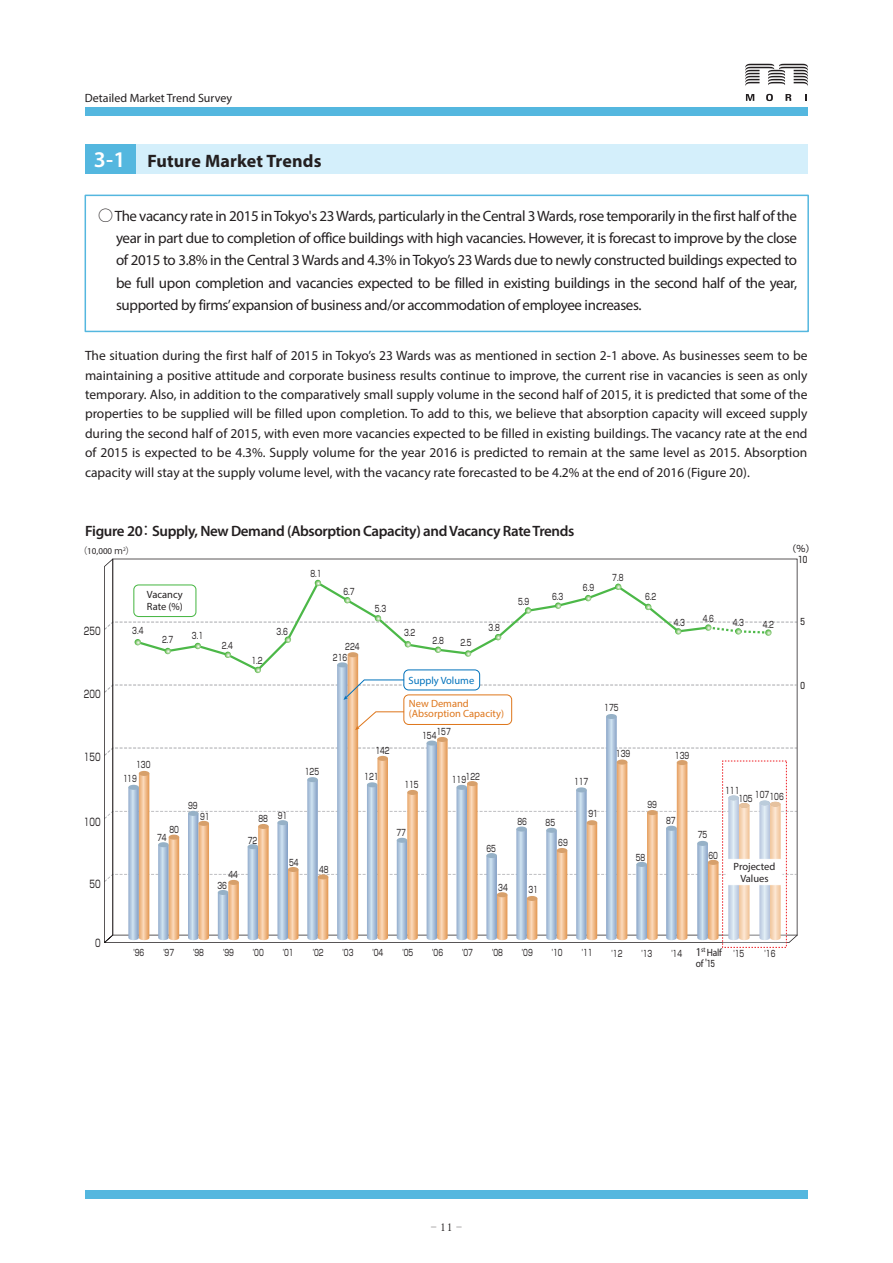
<style>
.page{position:relative;width:893px;height:1263px;background:#fff}
.page>*{position:absolute;margin:0;border:0;box-sizing:border-box;transform-origin:0 0}
.t1{font:700 18px "Myriad Pro";letter-spacing:.01em;color:#231f20}
.t2{font:15px/22.4px "Myriad Pro";letter-spacing:-.025em;color:#231f20;text-align:justify}
.t3{font:600 15px "Myriad Pro";letter-spacing:-.025em;color:#231f20}
.t4{font:13.5px/19.5px "Myriad Pro";color:#231f20;text-align:justify}
.t5{font:12px "Myriad Pro";color:#231f20}
.t6{font:10.5px/12px "Myriad Pro";color:#231f20}
.t7{font:10.5px/10.5px "Myriad Pro";color:#de761b}
.t8{font:10.5px "Shin Go Pro";color:#231f20;scale:.7 1}
.t9{font:10.5px "Myriad Pro";color:#0072bc}
.t10{font:10.5px/11.2px "Myriad Pro";color:#231f20;scale:.9 1}
.t11{font:10.5px "Koz Min Pro";color:#231f20}
.t12{font:9px/14px "Shin Go Pro";color:#231f20;scale:.7 1}
.t13{font:9px "Myriad Pro";color:#231f20}
.t14{font:9px "Shin Go Pro";color:#231f20}
.s1{font-weight:600;font-size:22.5px;color:#fff}
.s2{font-family:"Koz Go Pr 6 N"}
.s3{font-family:"Koz Go Pr 6 N";font-weight:400}
.s4{font-family:"Shin Go Pro"}
.s5{font-family:"Shin Go Pro";font-size:9px}
.s6{font-family:"Myriad Pro";font-size:12px}
</style>
<div class="page">
<svg style="left:746px;top:94px;width:8px;height:7px"></svg>
<svg style="left:766px;top:94px;width:7px;height:7px"></svg>
<svg style="left:785px;top:94px;width:6px;height:7px"></svg>
<svg style="left:805px;top:94px;width:2px;height:7px"></svg>
<svg style="left:745px;top:64px;width:63px;height:22px"></svg>
<div style="left:85px;top:107px;width:723px;height:9px;background:#54b7df"></div>
<div style="left:85px;top:1191px;width:723px;height:8px;background:#54b7df"></div>
<svg style="left:104px;top:580px;width:694px;height:363px"></svg>
<div style="left:770px;top:802px;width:11px;height:5px;background:#e6c29e;border-radius:50%"></div>
<div style="left:727px;top:859px;width:55px;height:26px;background:#fff"></div>
<div style="left:85px;top:195px;width:724px;height:137px;border:2px solid #54b7df"></div>
<div style="left:85px;top:144px;width:723px;height:30px;background:#d4effb"></div>
<div style="left:85px;top:144px;width:50px;height:30px;background:#54b7df"></div>
<p class="t5" style="left:85px;top:91px;width:149px">Detailed Market Trend Survey</p>
<h1 class="t1" style="left:94px;top:149px;width:229px"><span class="s1">3-1</span> Future Market Trends</h1>
<p class="t2" style="left:116px;top:205px;width:683px;text-indent:-18px"><span class="s2">○</span> The vacancy rate in 2015 in Tokyo's 23 Wards, particularly in the Central 3 Wards, rose temporarily in the first half of the year in part due to completion of office buildings with high vacancies. However, it is forecast to improve by the close of 2015 to 3.8% in the Central 3 Wards and 4.3% in Tokyo’s 23 Wards due to newly constructed buildings expected to be full upon completion and vacancies expected to be filled in existing buildings in the second half of the year, supported by firms’ expansion of business and/or accommodation of employee increases.</p>
<p class="t4" style="left:85px;top:345px;width:724px">The situation during the first half of 2015 in Tokyo’s 23 Wards was as mentioned in section 2-1 above. As businesses seem to be maintaining a positive attitude and corporate business results continue to improve, the current rise in vacancies is seen as only temporary. Also, in addition to the comparatively small supply volume in the second half of 2015, it is predicted that some of the properties to be supplied will be filled upon completion. To add to this, we believe that absorption capacity will exceed supply during the second half of 2015, with even more vacancies expected to be filled in existing buildings. The vacancy rate at the end of 2015 is expected to be 4.3%. Supply volume for the year 2016 is predicted to remain at the same level as 2015. Absorption capacity will stay at the supply volume level, with the vacancy rate forecasted to be 4.2% at the end of 2016 (Figure 20).</p>
<p class="t3" style="left:85px;top:522px;width:491px">Figure 20<span class="s3">：</span> Supply, New Demand (Absorption Capacity) and Vacancy Rate Trends</p>
<p class="t13" style="left:78px;top:545px;width:58px"><span class="s2">（</span>10,000 <span class="s2">ｍ</span><sup>2</sup><span class="s2">）</span></p>
<p class="t12" style="left:310px;top:565px;width:17px">8.1</p>
<p class="t12" style="left:343px;top:584px;width:17px">6.7</p>
<p class="t6" style="left:147px;top:588px;width:38px">Vacancy<br>Rate (%)</p>
<p class="t12" style="left:518px;top:594px;width:17px">5.9</p>
<p class="t12" style="left:375px;top:600px;width:17px">5.3</p>
<p class="t8" style="left:84px;top:622px;width:25px">250</p>
<p class="t12" style="left:132px;top:623px;width:17px">3.4</p>
<p class="t12" style="left:162px;top:632px;width:17px">2.7</p>
<p class="t12" style="left:192px;top:627px;width:17px">3.1</p>
<p class="t12" style="left:222px;top:637px;width:17px">2.4</p>
<p class="t12" style="left:277px;top:623px;width:17px">3.6</p>
<p class="t12" style="left:345px;top:639px;width:22px">224</p>
<p class="t12" style="left:404px;top:625px;width:17px">3.2</p>
<p class="t12" style="left:433px;top:632px;width:17px">2.8</p>
<p class="t12" style="left:460px;top:635px;width:17px">2.5</p>
<p class="t12" style="left:489px;top:619px;width:17px">3.8</p>
<p class="t12" style="left:251px;top:652px;width:17px">1.2</p>
<p class="t12" style="left:333px;top:650px;width:22px">216</p>
<p class="t8" style="left:84px;top:685px;width:25px">200</p>
<p class="t9" style="left:408px;top:674px;width:67px">Supply Volume</p>
<p class="t7" style="left:409px;top:698px;width:97px">New Demand (Absorption Capacity)</p>
<p class="t12" style="left:436px;top:723px;width:22px">157</p>
<p class="t12" style="left:422px;top:727px;width:22px">154</p>
<p class="t8" style="left:84px;top:748px;width:25px">150</p>
<p class="t12" style="left:123px;top:757px;width:41px;text-indent:13px">130<br>119</p>
<p class="t12" style="left:305px;top:764px;width:22px">125</p>
<p class="t12" style="left:375px;top:742px;width:22px">142</p>
<p class="t12" style="left:364px;top:769px;width:22px">121</p>
<p class="t12" style="left:404px;top:776px;width:22px">115</p>
<p class="t12" style="left:452px;top:770px;width:42px">119122</p>
<p class="t12" style="left:188px;top:798px;width:15px">99</p>
<p class="t8" style="left:84px;top:813px;width:25px">100</p>
<p class="t12" style="left:169px;top:821px;width:15px">80</p>
<p class="t12" style="left:157px;top:829px;width:15px">74</p>
<p class="t12" style="left:200px;top:808px;width:15px">91</p>
<p class="t12" style="left:258px;top:810px;width:15px">88</p>
<p class="t12" style="left:248px;top:832px;width:15px">72</p>
<p class="t12" style="left:278px;top:807px;width:15px">91</p>
<p class="t12" style="left:396px;top:825px;width:15px">77</p>
<p class="t12" style="left:486px;top:840px;width:15px">65</p>
<p class="t12" style="left:517px;top:813px;width:15px">86</p>
<p class="t8" style="left:89px;top:875px;width:17px">50</p>
<p class="t12" style="left:228px;top:866px;width:15px">44</p>
<p class="t12" style="left:217px;top:877px;width:15px">36</p>
<p class="t12" style="left:289px;top:854px;width:15px">54</p>
<p class="t12" style="left:319px;top:862px;width:15px">48</p>
<p class="t12" style="left:498px;top:879px;width:15px">34</p>
<p class="t12" style="left:528px;top:881px;width:15px">31</p>
<p class="t12" style="left:552px;top:589px;width:17px">6.3</p>
<p class="t12" style="left:583px;top:580px;width:17px">6.9</p>
<p class="t12" style="left:546px;top:815px;width:15px">85</p>
<p class="t12" style="left:574px;top:774px;width:22px">117</p>
<p class="t12" style="left:588px;top:806px;width:15px">91</p>
<p class="t12" style="left:558px;top:834px;width:15px">69</p>
<p class="t12" style="left:612px;top:570px;width:17px">7.8</p>
<p class="t12" style="left:645px;top:588px;width:17px">6.2</p>
<p class="t12" style="left:604px;top:699px;width:22px">175</p>
<p class="t12" style="left:616px;top:746px;width:22px">139</p>
<p class="t12" style="left:647px;top:797px;width:15px">99</p>
<p class="t12" style="left:636px;top:849px;width:15px">58</p>
<p class="t12" style="left:703px;top:611px;width:17px">4.6</p>
<p class="t12" style="left:674px;top:614px;width:17px">4.3</p>
<p class="t12" style="left:733px;top:614px;width:17px">4.3</p>
<p class="t12" style="left:763px;top:617px;width:17px">4.2</p>
<p class="t12" style="left:675px;top:747px;width:22px">139</p>
<p class="t12" style="left:666px;top:812px;width:15px">87</p>
<p class="t12" style="left:738px;top:785px;width:22px;line-height:7.8px;text-indent:-13px">111<br>105</p>
<p class="t12" style="left:755px;top:788px;width:43px">107106</p>
<p class="t12" style="left:698px;top:827px;width:15px">75</p>
<p class="t12" style="left:708px;top:847px;width:15px">60</p>
<p class="t6" style="left:734px;top:860px;width:43px;text-align:center">Projected<br>Values</p>
<p class="t14" style="left:787px;top:541px;width:28px">（%）</p>
<p class="t14" style="left:798px;top:553px;width:10px">10</p>
<p class="t14" style="left:800px;top:614px;width:6px">5</p>
<p class="t14" style="left:800px;top:678px;width:6px">0</p>
<p class="t8" style="left:95px;top:934px;width:9px">0</p>
<p class="t12" style="left:133px;top:945px;width:17px">'96</p>
<p class="t12" style="left:163px;top:945px;width:17px">'97</p>
<p class="t12" style="left:193px;top:945px;width:17px">'98</p>
<p class="t12" style="left:223px;top:945px;width:17px">'99</p>
<p class="t12" style="left:253px;top:945px;width:17px">'00</p>
<p class="t12" style="left:283px;top:945px;width:17px">'01</p>
<p class="t12" style="left:313px;top:945px;width:17px">'02</p>
<p class="t12" style="left:343px;top:945px;width:17px">'03</p>
<p class="t12" style="left:372px;top:945px;width:17px">'04</p>
<p class="t12" style="left:432px;top:945px;width:17px">'06</p>
<p class="t12" style="left:462px;top:945px;width:17px">'07</p>
<p class="t12" style="left:492px;top:945px;width:17px">'08</p>
<p class="t12" style="left:402px;top:945px;width:17px">'05</p>
<p class="t12" style="left:522px;top:945px;width:17px">'09</p>
<p class="t12" style="left:552px;top:945px;width:17px">'10</p>
<p class="t12" style="left:582px;top:945px;width:17px">'11</p>
<p class="t10" style="left:696px;top:946px;width:30px;text-indent:5px"><sup>st</sup> Half of <span class="s4">'</span><span class="s5">15</span></p>
<p class="t12" style="left:612px;top:945px;width:17px">'12</p>
<p class="t12" style="left:641px;top:945px;width:17px">'13</p>
<p class="t12" style="left:671px;top:945px;width:44px">'14 <span class="s6">1</span></p>
<p class="t12" style="left:733px;top:945px;width:17px">'15</p>
<p class="t12" style="left:765px;top:945px;width:17px">'16</p>
<p class="t11" style="left:431px;top:1220px;width:32px">‒ 11 ‒</p>
</div>
